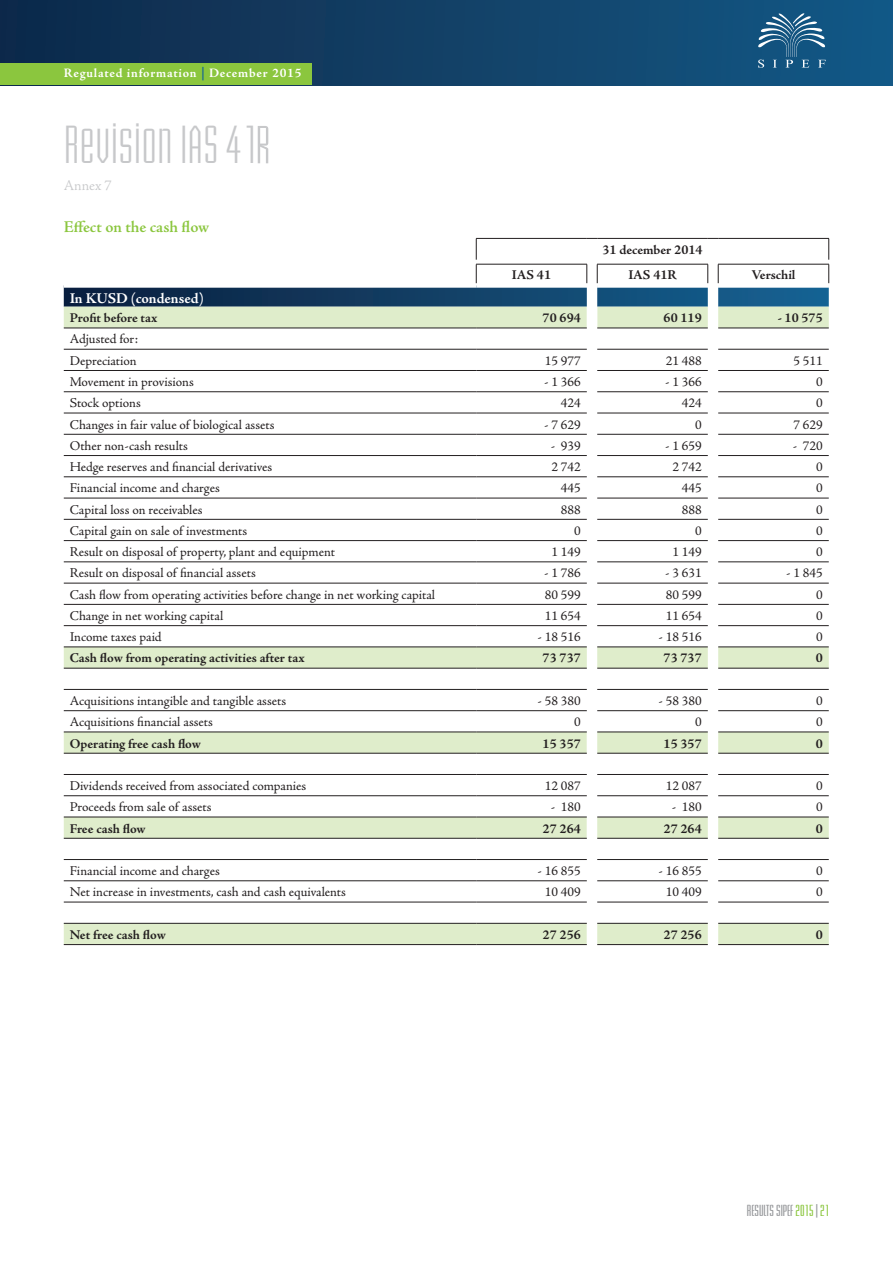
<style>
.page{position:relative;width:893px;height:1263px;background:#fff}
.page>*{position:absolute;margin:0;border:0;box-sizing:border-box;transform-origin:0 0}
.t1{font:condensed 45px "Briem Akademi Std";color:#c7c8ca}
.t2{font:600 16.5px "Adobe Jenson Pro";letter-spacing:-.005em;color:#8bc63e}
.t3{font:700 15px "Adobe Jenson Pro";letter-spacing:-.005em;color:#fff}
.t4{font:300 15px "Adobe Jenson Pro";letter-spacing:-.005em;color:#c7c8ca}
.t5{font:13.5px/21.3px "Adobe Jenson Pro";color:#231f20}
.t6{font:700 13.5px "Adobe Jenson Pro";color:#231f20}
.t7{font:600 condensed 13.5px "Briem Akademi Std";color:#939598}
.t8{font:700 12.9px "Adobe Jenson Pro";letter-spacing:.055em;color:#fff}
.s1{color:#136395}
.s2{color:#8bc63e}
</style>
<div class="page">
<div style="left:0;top:0;width:893px;height:85px;background:linear-gradient(to right,#0f2849,#145986)"></div>
<div style="left:0;top:64px;width:311px;height:21px;background:#8bc63e"></div>
<svg style="left:758px;top:13px;width:68px;height:55px;background:#376e94"></svg>
<svg style="left:257px;top:126px;width:12px;height:37px"></svg>
<hr style="left:597px;top:944px;width:111px;height:1px;background:#231f20">
<hr style="left:718px;top:944px;width:111px;height:1px;background:#231f20">
<svg style="left:64px;top:238px;width:765px;height:706px"></svg>
<hr style="left:64px;top:944px;width:412px;height:1px;background:#231f20">
<hr style="left:476px;top:944px;width:111px;height:1px;background:#231f20">
<p class="t8" style="left:64px;top:66px;width:239px">Regulated information <span class="s1">|</span> December 2015</p>
<h1 class="t1" style="left:64px;top:121px;width:195px">Revision IAS 41</h1>
<p class="t4" style="left:64px;top:177px;width:50px">Annex 7</p>
<p class="t2" style="left:64px;top:218px;width:147px">Effect on the cash flow</p>
<p class="t6" style="left:602px;top:242px;width:102px">31 december 2014</p>
<p class="t6" style="left:512px;top:267px;width:41px">IAS 41</p>
<p class="t6" style="left:628px;top:267px;width:50px">IAS 41R</p>
<p class="t6" style="left:751px;top:267px;width:46px">Verschil</p>
<p class="t3" style="left:70px;top:289px;width:136px">In KUSD (condensed)</p>
<p class="t6" style="left:70px;top:310px;width:89px">Profit before tax</p>
<p class="t6" style="left:543px;top:310px;width:40px">70 694</p>
<p class="t6" style="left:664px;top:310px;width:40px">60 119</p>
<p class="t6" style="left:777px;top:310px;width:47px">- 10 575</p>
<p class="t5" style="left:70px;top:329px;width:70px">Adjusted for:<br>Depreciation</p>
<p class="t5" style="left:545px;top:350px;width:37px">15 977</p>
<p class="t5" style="left:666px;top:350px;width:37px">21 488</p>
<p class="t5" style="left:793px;top:350px;width:31px">5 511</p>
<p class="t5" style="left:70px;top:371px;width:126px">Movement in provisions</p>
<p class="t5" style="left:544px;top:371px;width:38px">- 1 366</p>
<p class="t5" style="left:665px;top:371px;width:38px">- 1 366</p>
<p class="t5" style="left:816px;top:371px;width:8px">0</p>
<p class="t5" style="left:70px;top:393px;width:72px">Stock options</p>
<p class="t5" style="left:561px;top:393px;width:21px">424</p>
<p class="t5" style="left:682px;top:393px;width:21px">424</p>
<p class="t5" style="left:816px;top:393px;width:8px">0</p>
<p class="t5" style="left:70px;top:414px;width:206px">Changes in fair value of biological assets</p>
<p class="t5" style="left:544px;top:414px;width:38px">- 7 629</p>
<p class="t5" style="left:695px;top:414px;width:8px">0</p>
<p class="t5" style="left:793px;top:414px;width:31px">7 629</p>
<p class="t5" style="left:70px;top:435px;width:120px">Other non-cash results</p>
<p class="t5" style="left:551px;top:435px;width:32px">- 939</p>
<p class="t5" style="left:665px;top:435px;width:38px">- 1 659</p>
<p class="t5" style="left:793px;top:435px;width:32px">- 720</p>
<p class="t5" style="left:70px;top:456px;width:204px">Hedge reserves and financial derivatives</p>
<p class="t5" style="left:551px;top:456px;width:31px">2 742</p>
<p class="t5" style="left:672px;top:456px;width:31px">2 742</p>
<p class="t5" style="left:816px;top:456px;width:8px">0</p>
<p class="t5" style="left:70px;top:478px;width:152px">Financial income and charges</p>
<p class="t5" style="left:561px;top:478px;width:21px">445</p>
<p class="t5" style="left:682px;top:478px;width:21px">445</p>
<p class="t5" style="left:816px;top:478px;width:8px">0</p>
<p class="t5" style="left:70px;top:499px;width:134px">Capital loss on receivables</p>
<p class="t5" style="left:561px;top:499px;width:21px">888</p>
<p class="t5" style="left:682px;top:499px;width:21px">888</p>
<p class="t5" style="left:816px;top:499px;width:8px">0</p>
<p class="t5" style="left:70px;top:520px;width:179px">Capital gain on sale of investments</p>
<p class="t5" style="left:574px;top:520px;width:8px">0</p>
<p class="t5" style="left:695px;top:520px;width:8px">0</p>
<p class="t5" style="left:816px;top:520px;width:8px">0</p>
<p class="t5" style="left:70px;top:541px;width:267px">Result on disposal of property, plant and equipment</p>
<p class="t5" style="left:551px;top:541px;width:31px">1 149</p>
<p class="t5" style="left:672px;top:541px;width:31px">1 149</p>
<p class="t5" style="left:816px;top:541px;width:8px">0</p>
<p class="t5" style="left:70px;top:563px;width:187px">Result on disposal of financial assets</p>
<p class="t5" style="left:544px;top:563px;width:38px">- 1 786</p>
<p class="t5" style="left:665px;top:563px;width:38px">- 3 631</p>
<p class="t5" style="left:786px;top:563px;width:38px">- 1 845</p>
<p class="t5" style="left:70px;top:584px;width:367px">Cash flow from operating activities before change in net working capital</p>
<p class="t5" style="left:545px;top:584px;width:37px">80 599</p>
<p class="t5" style="left:666px;top:584px;width:37px">80 599</p>
<p class="t5" style="left:816px;top:584px;width:8px">0</p>
<p class="t5" style="left:70px;top:605px;width:155px">Change in net working capital</p>
<p class="t5" style="left:545px;top:605px;width:37px">11 654</p>
<p class="t5" style="left:666px;top:605px;width:37px">11 654</p>
<p class="t5" style="left:816px;top:605px;width:8px">0</p>
<p class="t5" style="left:70px;top:626px;width:93px">Income taxes paid</p>
<p class="t5" style="left:537px;top:626px;width:45px">- 18 516</p>
<p class="t5" style="left:658px;top:626px;width:45px">- 18 516</p>
<p class="t5" style="left:816px;top:626px;width:8px">0</p>
<p class="t6" style="left:70px;top:650px;width:236px">Cash flow from operating activities after tax</p>
<p class="t6" style="left:543px;top:650px;width:40px">73 737</p>
<p class="t6" style="left:664px;top:650px;width:40px">73 737</p>
<p class="t6" style="left:816px;top:650px;width:9px">0</p>
<p class="t5" style="left:70px;top:690px;width:218px">Acquisitions intangible and tangible assets</p>
<p class="t5" style="left:537px;top:690px;width:45px">- 58 380</p>
<p class="t5" style="left:658px;top:690px;width:45px">- 58 380</p>
<p class="t5" style="left:816px;top:690px;width:8px">0</p>
<p class="t5" style="left:70px;top:712px;width:145px">Acquisitions financial assets</p>
<p class="t5" style="left:574px;top:712px;width:8px">0</p>
<p class="t5" style="left:695px;top:712px;width:8px">0</p>
<p class="t5" style="left:816px;top:712px;width:8px">0</p>
<p class="t6" style="left:70px;top:735px;width:133px">Operating free cash flow</p>
<p class="t6" style="left:543px;top:735px;width:40px">15 357</p>
<p class="t6" style="left:664px;top:735px;width:40px">15 357</p>
<p class="t6" style="left:816px;top:735px;width:9px">0</p>
<p class="t5" style="left:70px;top:775px;width:238px">Dividends received from associated companies</p>
<p class="t5" style="left:545px;top:775px;width:37px">12 087</p>
<p class="t5" style="left:666px;top:775px;width:37px">12 087</p>
<p class="t5" style="left:816px;top:775px;width:8px">0</p>
<p class="t5" style="left:70px;top:797px;width:143px">Proceeds from sale of assets</p>
<p class="t5" style="left:551px;top:797px;width:32px">- 180</p>
<p class="t5" style="left:672px;top:797px;width:32px">- 180</p>
<p class="t5" style="left:816px;top:797px;width:8px">0</p>
<p class="t6" style="left:70px;top:821px;width:77px">Free cash flow</p>
<p class="t6" style="left:543px;top:821px;width:40px">27 264</p>
<p class="t6" style="left:664px;top:821px;width:40px">27 264</p>
<p class="t6" style="left:816px;top:821px;width:9px">0</p>
<p class="t5" style="left:70px;top:860px;width:152px">Financial income and charges</p>
<p class="t5" style="left:537px;top:860px;width:45px">- 16 855</p>
<p class="t5" style="left:658px;top:860px;width:45px">- 16 855</p>
<p class="t5" style="left:816px;top:860px;width:8px">0</p>
<p class="t5" style="left:70px;top:882px;width:278px">Net increase in investments, cash and cash equivalents</p>
<p class="t5" style="left:545px;top:882px;width:37px">10 409</p>
<p class="t5" style="left:666px;top:882px;width:37px">10 409</p>
<p class="t5" style="left:816px;top:882px;width:8px">0</p>
<p class="t6" style="left:70px;top:927px;width:97px">Net free cash flow</p>
<p class="t6" style="left:543px;top:927px;width:40px">27 256</p>
<p class="t6" style="left:664px;top:927px;width:40px">27 256</p>
<p class="t6" style="left:816px;top:927px;width:9px">0</p>
<p class="t7" style="left:747px;top:1203px;width:84px">RESULTS SIPEF <span class="s2">2015</span> | <span class="s2">21</span></p>
</div>
